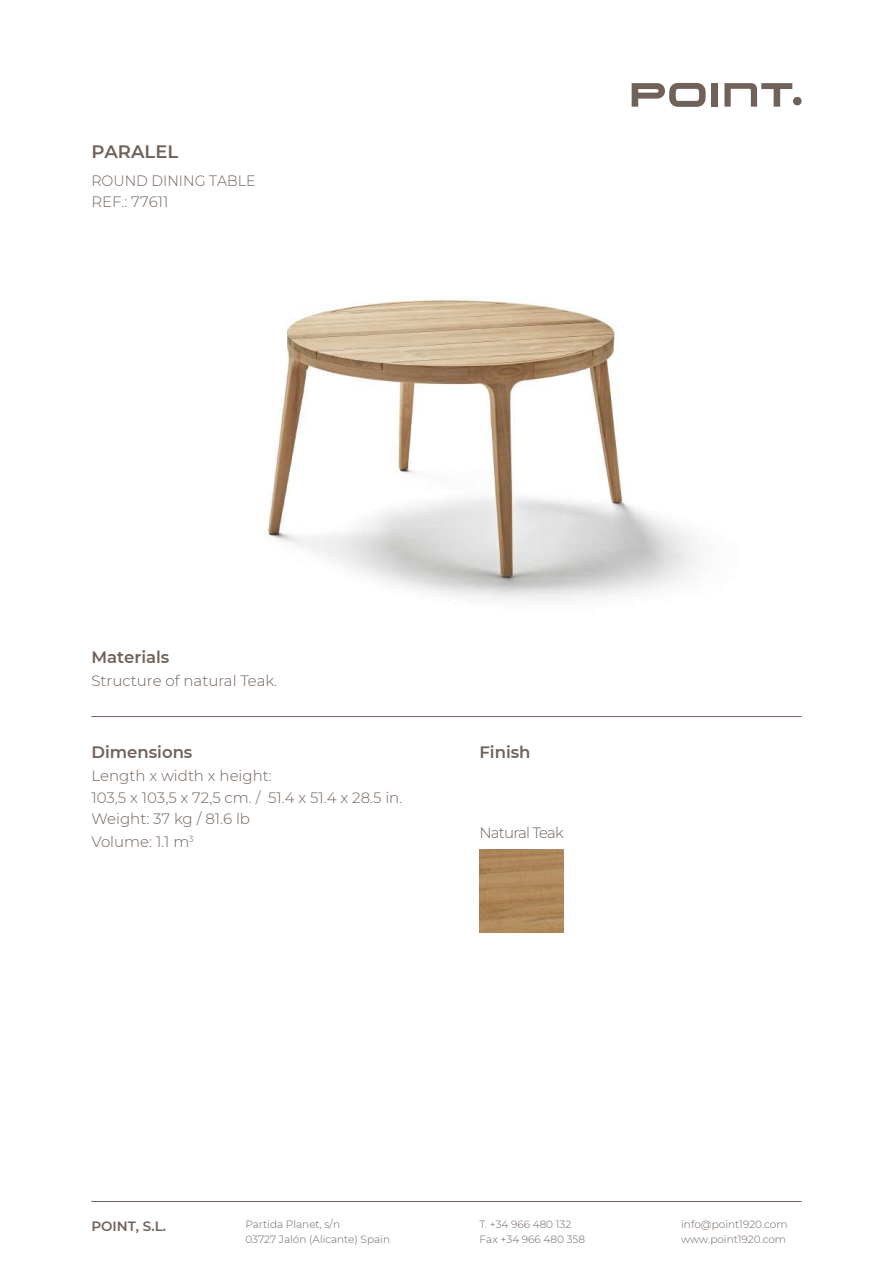
<style>
.page{position:relative;width:893px;height:1263px;background:#fff}
.page>*{position:absolute;margin:0;border:0;box-sizing:border-box;transform-origin:0 0}
.t1{font:600 18px "Montserrat";color:#706259}
.t2{font:600 16.5px "Montserrat";color:#706259}
.t3{font:300 15px/22.5px "Montserrat";color:#706259}
.t4{font:300 15px/21px "Montserrat";color:#706259;scale:.94 1}
.t5{font:300 15px "Montserrat";letter-spacing:-.05em;color:#6c625a}
.t6{font:600 13.5px "Montserrat";color:#706259}
.t7{font:300 10.5px/15px "Montserrat";color:#706259}
</style>
<div class="page">
<div style="left:712px;top:83px;width:6px;height:24px;background:#706259"></div>
<svg style="left:724px;top:83px;width:68px;height:24px"></svg>
<div style="left:793px;top:97px;width:8px;height:8px;background:#706259;border-radius:50%"></div>
<svg style="left:632px;top:83px;width:74px;height:24px"></svg>
<hr style="left:91px;top:1201px;width:710px;height:1px;background:#706259">
<hr style="left:91px;top:716px;width:710px;height:1px;background:#706259">
<img style="left:479px;top:850px;width:85px;height:82px">
<img style="left:265px;top:299px;width:434px;height:302px">
<p class="t1" style="left:91px;top:139px;width:88px">PARALEL</p>
<p class="t4" style="left:91px;top:170px;width:176px">ROUND DINING TABLE<br>REF.: 77611</p>
<p class="t2" style="left:91px;top:646px;width:79px">Materials</p>
<p class="t3" style="left:91px;top:669px;width:187px">Structure of natural Teak.</p>
<p class="t2" style="left:91px;top:740px;width:103px">Dimensions</p>
<p class="t2" style="left:479px;top:740px;width:53px">Finish</p>
<p class="t3" style="left:91px;top:763px;width:312px">Length x width x height:<br>103,5 x 103,5 x 72,5 cm. / 51.4 x 51.4 x 28.5 in.</p>
<p class="t3" style="left:91px;top:807px;width:160px">Weight: 37 kg / 81.6 lb<br>Volume: 1.1 m <sup>3</sup></p>
<p class="t5" style="left:479px;top:823px;width:86px">Natural Teak</p>
<p class="t6" style="left:91px;top:1216px;width:76px">POINT, S.L.</p>
<p class="t7" style="left:245px;top:1216px;width:146px">Partida Planet, s/n<br>03727 Jalón (Alicante) Spain</p>
<p class="t7" style="left:480px;top:1216px;width:107px">T. +34 966 480 132<br>Fax +34 966 480 358</p>
<p class="t7" style="left:681px;top:1216px;width:108px">info@point1920.com</p>
<p class="t7" style="left:681px;top:1231px;width:106px">www.point1920.com</p>
</div>
